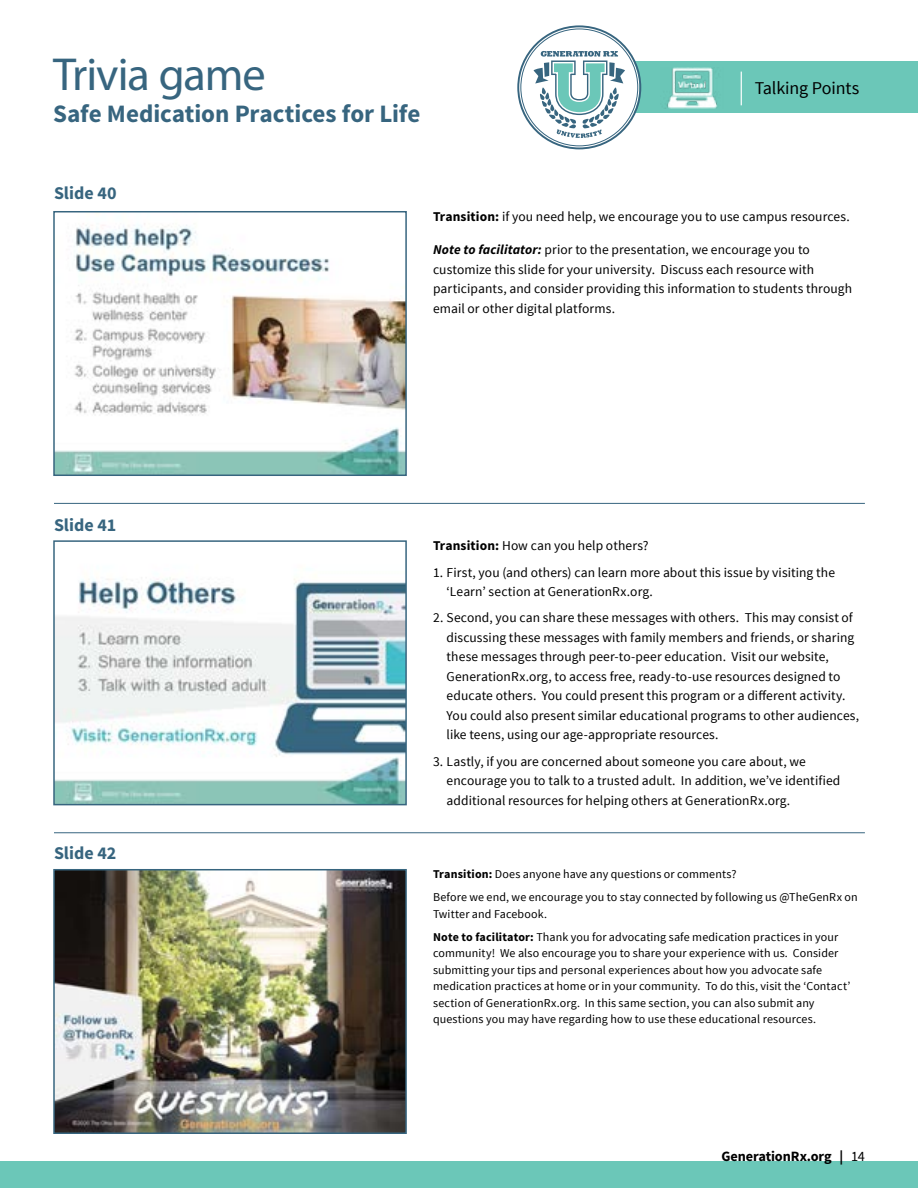
<style>
.page{position:relative;width:918px;height:1188px;background:#fff}
.page>*{position:absolute;margin:0;border:0;box-sizing:border-box;transform-origin:0 0}
.t1{font:46.5px "Myriad Pro";letter-spacing:-.025em;color:#37657f}
.t2{font:700 25.05px "Source Sans Pro";letter-spacing:-.005em;color:#37657f}
.t3{font:700 18px "Source Sans Pro";color:#37657f}
.t4{font:18px "Source Sans Pro";letter-spacing:-.01em;color:#000}
.t5{font:700 14.25px "Source Sans Pro";letter-spacing:-.01em;color:#000}
.t6{font:13.5px/19.5px "Source Sans Pro";letter-spacing:.005em;color:#000}
.t7{font:12px/16.5px "Source Sans Pro";letter-spacing:.01em;color:#000}
.s1{font-weight:700}
.s2{font-weight:700;font-style:italic}
.s3{font-weight:400}
</style>
<div class="page">
<div style="left:594px;top:61px;width:324px;height:52px;background:#6bc7b8"></div>
<hr style="left:741px;top:72px;width:1px;height:33px;background:#fff">
<svg style="left:519px;top:27px;width:120px;height:120px"></svg>
<div style="left:517px;top:25px;width:124px;height:124px;border:2px solid #37657f;border-radius:50%"></div>
<svg style="left:534px;top:51px;width:91px;height:87px"></svg>
<img style="left:665px;top:68px;width:52px;height:41px">
<div style="left:0;top:1161px;width:918px;height:27px;background:#6bc7b8"></div>
<img style="left:56px;top:223px;width:348px;height:250px">
<div style="left:53px;top:211px;width:354px;height:265px;border:2px solid #37657f"></div>
<hr style="left:54px;top:503px;width:811px;height:1px;background:#37657f">
<img style="left:56px;top:577px;width:348px;height:225px">
<div style="left:53px;top:540px;width:354px;height:265px;border:2px solid #37657f"></div>
<hr style="left:54px;top:832px;width:811px;height:1px;background:#37657f">
<img style="left:56px;top:872px;width:348px;height:259px">
<div style="left:53px;top:869px;width:354px;height:265px;border:2px solid #37657f"></div>
<h1 class="t1" style="left:53px;top:46px;width:214px">Trivia game</h1>
<h2 class="t2" style="left:53px;top:98px;width:369px">Safe Medication Practices for Life</h2>
<h3 class="t4" style="left:755px;top:77px;width:106px">Talking Points</h3>
<h3 class="t3" style="left:54px;top:181px;width:64px">Slide 40</h3>
<p class="t6" style="left:433px;top:207px;width:418px"><span class="s1">Transition:</span> if you need help, we encourage you to use campus resources.</p>
<p class="t6" style="left:433px;top:240px;width:421px"><span class="s2">Note to facilitator:</span> prior to the presentation, we encourage you to customize this slide for your university. Discuss each resource with participants, and consider providing this information to students through email or other digital platforms.</p>
<h3 class="t3" style="left:54px;top:513px;width:64px">Slide 41</h3>
<h3 class="t3" style="left:54px;top:842px;width:64px">Slide 42</h3>
<p class="t6" style="left:433px;top:536px;width:217px"><span class="s1">Transition:</span> How can you help others?</p>
<p class="t6" style="left:447px;top:563px;width:390px;text-indent:-14px">1. First, you (and others) can learn more about this issue by visiting the ‘Learn’ section at GenerationRx.org.</p>
<p class="t6" style="left:447px;top:608px;width:414px;text-indent:-14px">2. Second, you can share these messages with others. This may consist of discussing these messages with family members and friends, or sharing these messages through peer-to-peer education. Visit our website, GenerationRx.org, to access free, ready-to-use resources designed to educate others. You could present this program or a different activity.<br>You could also present similar educational programs to other audiences, like teens, using our age-appropriate resources.</p>
<p class="t6" style="left:447px;top:752px;width:395px;text-indent:-14px">3. Lastly, if you are concerned about someone you care about, we encourage you to talk to a trusted adult. In addition, we’ve identified additional resources for helping others at GenerationRx.org.</p>
<p class="t7" style="left:433px;top:863px;width:426px;line-height:23.2px"><span class="s1">Transition:</span> Does anyone have any questions or comments?<br>Before we end, we encourage you to stay connected by following us @TheGenRx on</p>
<p class="t7" style="left:433px;top:902px;width:407px;line-height:23.2px">Twitter and Facebook.<br><span class="s1">Note to facilitator:</span> Thank you for advocating safe medication practices in your</p>
<p class="t7" style="left:433px;top:945px;width:419px">community! We also encourage you to share your experience with us. Consider submitting your tips and personal experiences about how you advocate safe medication practices at home or in your community. To do this, visit the ‘Contact’ section of GenerationRx.org. In this same section, you can also submit any questions you may have regarding how to use these educational resources.</p>
<p class="t5" style="left:722px;top:1147px;width:145px">GenerationRx.org | <span class="s3">14</span></p>
</div>
